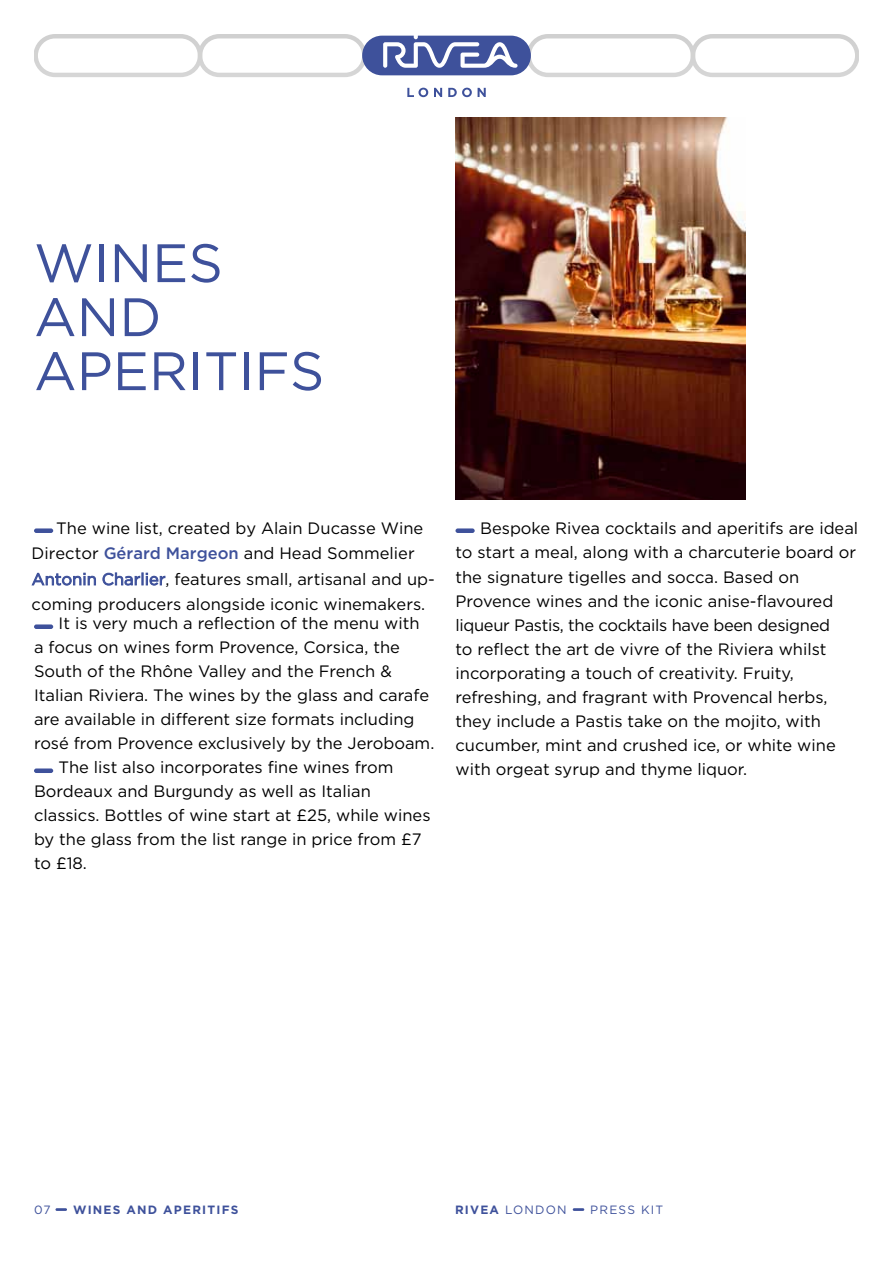
<style>
.page{position:relative;width:893px;height:1263px;background:#fff}
.page>*{position:absolute;margin:0;border:0;box-sizing:border-box;transform-origin:0 0}
.t1{font:54px/54px "Gotham HTF";color:#3e519b}
.t2{font:16.5px/24px "Gotham HTF";color:#000}
.t3{font:12px "Gotham";letter-spacing:.1em;color:#3e519b}
.t4{font:700 12px "Gotham";letter-spacing:.1em;color:#3e519b}
.s1{font-weight:500;color:#3e519b}
.s2{color:#3e519b}
.s3{font-weight:700}
</style>
<div class="page">
<svg style="left:34px;top:34px;width:825px;height:43px"></svg>
<svg style="left:407px;top:88px;width:21px;height:9px"></svg>
<svg style="left:434px;top:88px;width:8px;height:9px"></svg>
<svg style="left:448px;top:88px;width:24px;height:9px"></svg>
<svg style="left:478px;top:88px;width:8px;height:9px"></svg>
<svg style="left:573px;top:1208px;width:11px;height:3px"></svg>
<div style="left:34px;top:528px;width:19px;height:5px;background:#3e519b;border-radius:2px"></div>
<div style="left:34px;top:624px;width:19px;height:5px;background:#3e519b;border-radius:2px"></div>
<div style="left:34px;top:768px;width:19px;height:5px;background:#3e519b;border-radius:2px"></div>
<div style="left:455px;top:528px;width:20px;height:5px;background:#3e519b;border-radius:2px"></div>
<img style="left:455px;top:118px;width:290px;height:382px">
<svg style="left:55px;top:1208px;width:12px;height:3px"></svg>
<h1 class="t1" style="left:34px;top:235px;width:91px">Wines and<br>aperitifs</h1>
<p class="t2" style="left:32px;top:515px;width:405px;line-height:25.5px;text-indent:25px">The wine list, created by Alain Ducasse Wine Director <span class="s1">Gérard Margeon</span> and Head Sommelier <span class="s2">Antonin Charlier</span>, features small, artisanal and up&shy;coming producers alongside iconic winemakers.</p>
<p class="t2" style="left:59px;top:611px;width:362px">It is very much a reflection of the menu with</p>
<p class="t2" style="left:34px;top:635px;width:367px">a focus on wines form Provence, Corsica, the</p>
<p class="t2" style="left:34px;top:659px;width:359px">South of the Rhône Valley and the French &amp;</p>
<p class="t2" style="left:34px;top:683px;width:397px">Italian Riviera. The wines by the glass and carafe</p>
<p class="t2" style="left:34px;top:707px;width:382px">are available in different size formats including</p>
<p class="t2" style="left:34px;top:731px;width:402px">rosé from Provence exclusively by the Jeroboam.</p>
<p class="t2" style="left:59px;top:755px;width:336px">The list also incorporates fine wines from</p>
<p class="t2" style="left:34px;top:779px;width:338px">Bordeaux and Burgundy as well as Italian</p>
<p class="t2" style="left:34px;top:803px;width:398px">classics. Bottles of wine start at £25, while wines</p>
<p class="t2" style="left:34px;top:827px;width:389px">by the glass from the list range in price from £7</p>
<p class="t2" style="left:34px;top:851px;width:54px">to £18.</p>
<p class="t2" style="left:455px;top:516px;width:404px;text-indent:25px">Bespoke Rivea cocktails and aperitifs are ideal to start a meal, along with a charcuterie board or the signature tigelles and socca. Based on Provence wines and the iconic anise-flavoured liqueur Pastis, the cocktails have been designed<br>to reflect the art de vivre of the Riviera whilst incorporating a touch of creativity. Fruity, refreshing, and fragrant with Provencal herbs, they include a Pastis take on the mojito, with cucumber, mint and crushed ice, or white wine with orgeat syrup and thyme liquor.</p>
<p class="t3" style="left:34px;top:1203px;width:18px">07</p>
<p class="t3" style="left:455px;top:1203px;width:113px"><span class="s3">RIVEA</span> LONDON</p>
<p class="t3" style="left:590px;top:1203px;width:75px">PRESS KIT</p>
<p class="t4" style="left:73px;top:1203px;width:167px">WINES AND APERITIFS</p>
</div>
